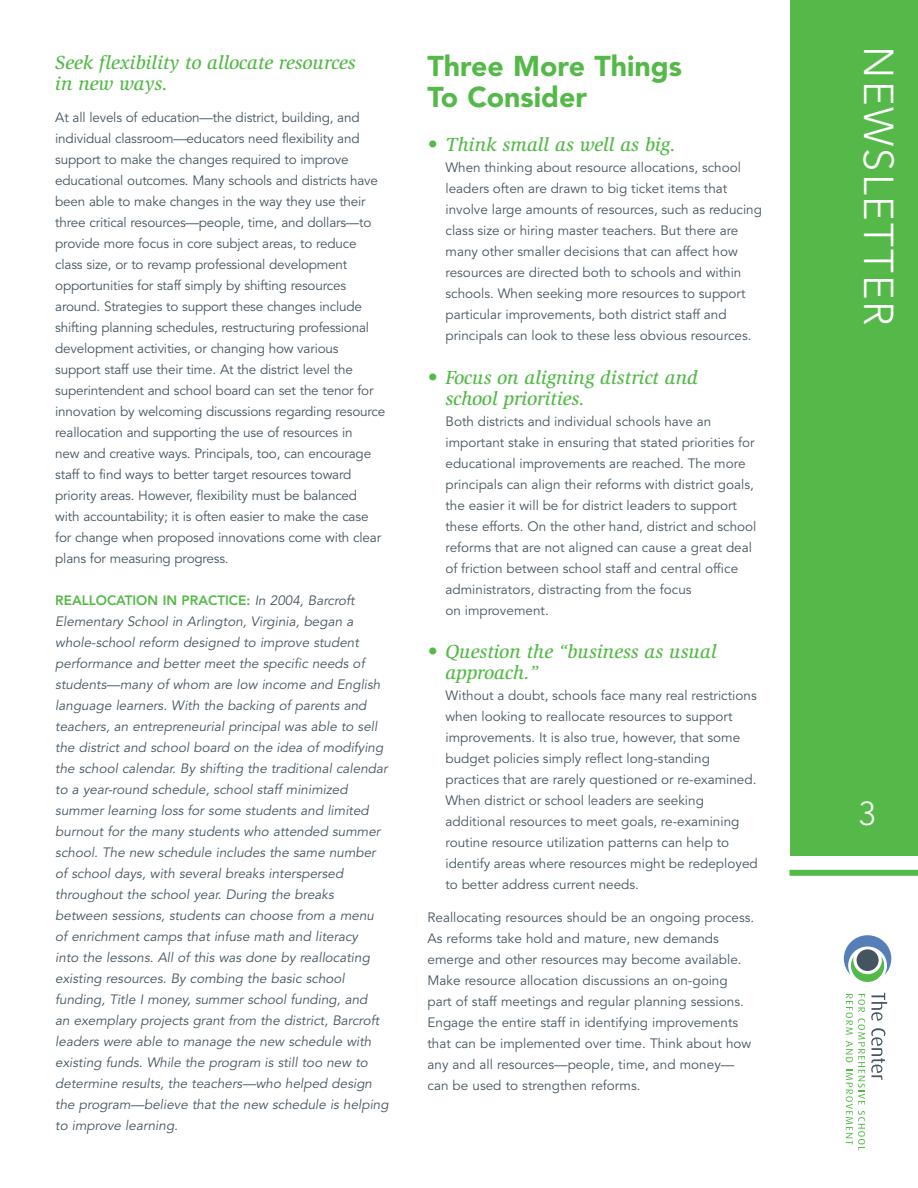
<style>
.page{position:relative;width:918px;height:1188px;background:#fff}
.page>*{position:absolute;margin:0;border:0;box-sizing:border-box;transform-origin:0 0}
.t1{font:300 41.4px "Avenir";letter-spacing:.05em;color:#fff}
.t2{font:300 33px "Avenir";color:#fff}
.t3{font:900 28.5px/31.5px "Avenir";color:#54b948}
.t4{font:italic 500 19.5px/21px "Slimbach";color:#54b948}
.t5{font:13.5px/21px "Avenir";color:#455560}
.t6{font:italic 13.5px/21px "Avenir";color:#455560}
.s1{font-weight:800;font-style:normal;color:#54b948}
</style>
<div class="page">
<div style="left:790px;top:0;width:128px;height:856px;background:#54b948"></div>
<div style="left:789px;top:870px;width:129px;height:6px;background:#54b948"></div>
<svg style="left:844px;top:935px;width:47px;height:47px"></svg>
<div style="left:857px;top:949px;width:22px;height:22px;background:#455560;border-radius:50%"></div>
<svg style="left:846px;top:994px;width:19px;height:156px"></svg>
<svg style="left:871px;top:993px;width:16px;height:28px"></svg>
<svg style="left:871px;top:1028px;width:14px;height:52px"></svg>
<h3 class="t4" style="left:55px;top:52px;width:302px">Seek flexibility to allocate resources in new ways.</h3>
<p class="t5" style="left:55px;top:107px;width:332px">At all levels of education—the district, building, and individual classroom—educators need flexibility and support to make the changes required to improve educational outcomes. Many schools and districts have been able to make changes in the way they use their three critical resources—people, time, and dollars—to provide more focus in core subject areas, to reduce class size, or to revamp professional development opportunities for staff simply by shifting resources around. Strategies to support these changes include shifting planning schedules, restructuring professional development activities, or changing how various support staff use their time. At the district level the superintendent and school board can set the tenor for innovation by welcoming discussions regarding resource reallocation and supporting the use of resources in<br>new and creative ways. Principals, too, can encourage staff to find ways to better target resources toward priority areas. However, flexibility must be balanced<br>with accountability; it is often easier to make the case for change when proposed innovations come with clear plans for measuring progress.</p>
<p class="t6" style="left:55px;top:590px;width:335px"><span class="s1">REALLOCATION IN PRACTICE:</span> In 2004, Barcroft Elementary School in Arlington, Virginia, began a whole-school reform designed to improve student performance and better meet the specific needs of students—many of whom are low income and English language learners. With the backing of parents and teachers, an entrepreneurial principal was able to sell the district and school board on the idea of modifying the school calendar. By shifting the traditional calendar to a year-round schedule, school staff minimized summer learning loss for some students and limited burnout for the many students who attended summer school. The new schedule includes the same number of school days, with several breaks interspersed throughout the school year. During the breaks between sessions, students can choose from a menu of enrichment camps that infuse math and literacy<br>into the lessons. All of this was done by reallocating existing resources. By combing the basic school funding, Title I money, summer school funding, and<br>an exemplary projects grant from the district, Barcroft leaders were able to manage the new schedule with existing funds. While the program is still too new to determine results, the teachers—who helped design the program—believe that the new schedule is helping to improve learning.</p>
<h3 class="t3" style="left:428px;top:50px;width:256px">Three More Things<br>To Consider</h3>
<h3 class="t4" style="left:428px;top:134px;width:250px">• Think small as well as big.</h3>
<p class="t5" style="left:446px;top:158px;width:318px">When thinking about resource allocations, school leaders often are drawn to big ticket items that involve large amounts of resources, such as reducing class size or hiring master teachers. But there are many other smaller decisions that can affect how resources are directed both to schools and within schools. When seeking more resources to support particular improvements, both district staff and principals can look to these less obvious resources.</p>
<h3 class="t4" style="left:445px;top:367px;width:254px;text-indent:-18px">• Focus on aligning district and school priorities.</h3>
<p class="t5" style="left:446px;top:411px;width:312px">Both districts and individual schools have an important stake in ensuring that stated priorities for educational improvements are reached. The more principals can align their reforms with district goals, the easier it will be for district leaders to support these efforts. On the other hand, district and school reforms that are not aligned can cause a great deal of friction between school staff and central office administrators, distracting from the focus<br>on improvement.</p>
<h3 class="t4" style="left:445px;top:641px;width:273px;text-indent:-18px">• Question the “business as usual approach.”</h3>
<p class="t5" style="left:446px;top:686px;width:314px">Without a doubt, schools face many real restrictions when looking to reallocate resources to support improvements. It is also true, however, that some budget policies simply reflect long-standing practices that are rarely questioned or re-examined.<br>When district or school leaders are seeking additional resources to meet goals, re-examining routine resource utilization patterns can help to identify areas where resources might be redeployed to better address current needs.</p>
<p class="t5" style="left:428px;top:907px;width:328px">Reallocating resources should be an ongoing process.<br>As reforms take hold and mature, new demands emerge and other resources may become available.<br>Make resource allocation discussions an on-going part of staff meetings and regular planning sessions.<br>Engage the entire staff in identifying improvements that can be implemented over time. Think about how any and all resources—people, time, and money— can be used to strengthen reforms.</p>
<h1 class="t1" style="left:903px;top:46px;width:281px;rotate:90deg">NEWSLETTER</h1>
<h2 class="t2" style="left:858px;top:794px;width:19px">3</h2>
</div>
